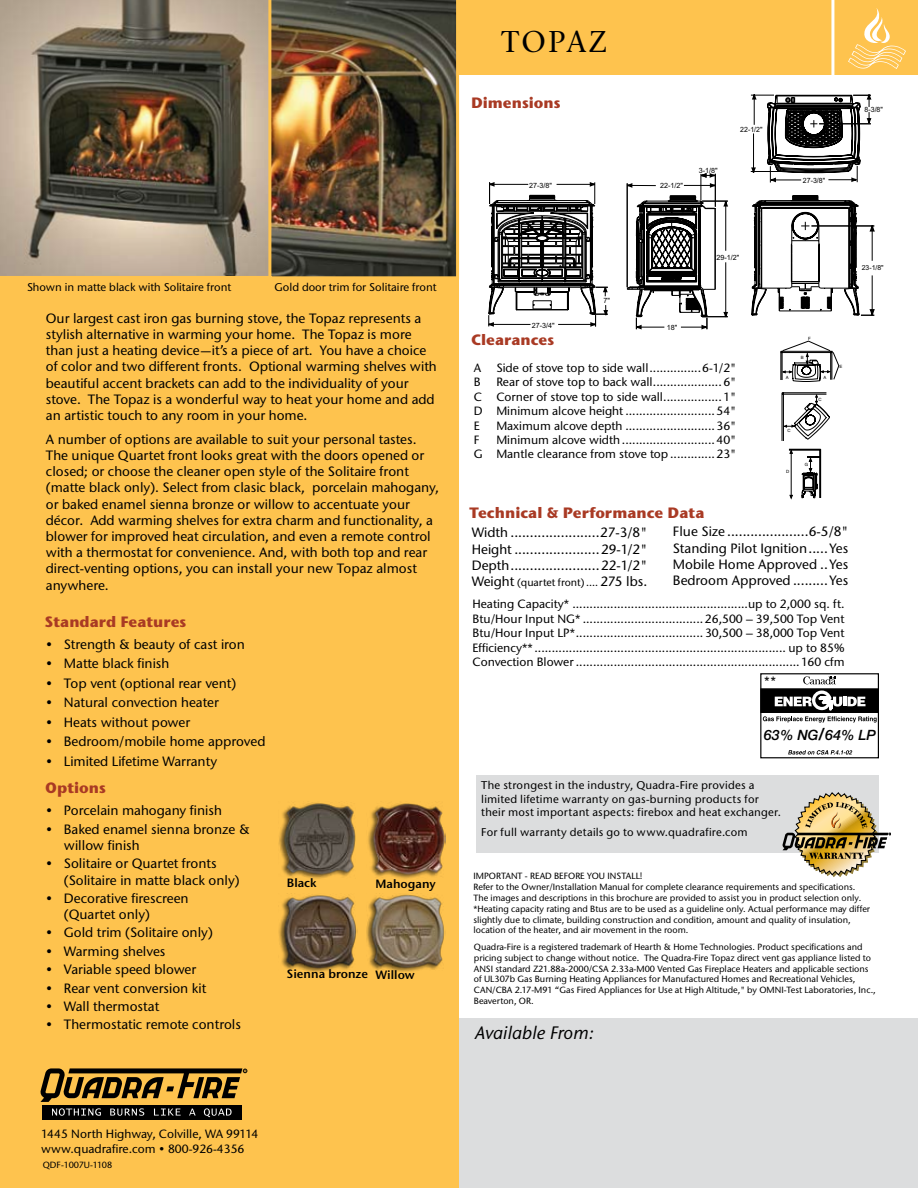
<style>
.page{position:relative;width:918px;height:1188px;background:#fff}
.page>*{position:absolute;margin:0;border:0;box-sizing:border-box;transform-origin:0 0}
.t1{font:30px "Stone Serif";color:#000}
.t2{font:italic 500 18px "Stone Sans ITC";color:#000}
.t3{font:700 15px "Stone Sans ITC";color:#a93a24}
.t4{font:italic 500 14.25px "Helvetica Neue";letter-spacing:.005em;color:#000}
.t5{font:500 13.5px/16.2px "Stone Sans ITC";color:#000}
.t6{font:500 12px/14.4px "Stone Sans ITC";color:#000;text-align:justify}
.t7{font:12px "Stone Sans ITC Semi";color:#000}
.t8{font:500 11.25px/13.5px "Stone Sans ITC";letter-spacing:.015em;color:#000}
.t9{font:500 10.5px "Stone Sans ITC";color:#000}
.t10{font:500 9px/10.8px "Stone Sans ITC";color:#000}
.t11{font:7.2px "Arial";color:#000}
.t12{font:6.9px "Arial";color:#000}
.t13{font:4.35px "Helvetica";color:#000}
.s1{font-size:13.5px}
.s2{font-size:16.65px}
</style>
<div class="page">
<div style="left:476px;top:775px;width:403px;height:77px;background:#dcddde"></div>
<div style="left:446px;top:1018px;width:472px;height:170px;background:#dcddde"></div>
<svg style="left:0;top:0;width:268px;height:278px;background:#847765"></svg>
<img style="left:268px;top:0;width:191px;height:279px">
<div style="left:0;top:278px;width:458px;height:910px;background:#fec34e"></div>
<div style="left:459px;top:0;width:459px;height:74px;background:#fec34e"></div>
<img style="left:783px;top:792px;width:108px;height:85px">
<hr style="left:831px;top:0;width:3px;height:79px;background:#fff">
<svg style="left:848px;top:8px;width:58px;height:61px"></svg>
<div style="left:42px;top:1105px;width:199px;height:15px;background:#000"></div>
<svg style="left:52px;top:1108px;width:49px;height:8px"></svg>
<svg style="left:110px;top:1108px;width:34px;height:8px"></svg>
<svg style="left:154px;top:1109px;width:27px;height:7px"></svg>
<svg style="left:189px;top:1109px;width:7px;height:7px"></svg>
<svg style="left:204px;top:1108px;width:28px;height:9px"></svg>
<svg style="left:40px;top:1068px;width:207px;height:34px"></svg>
<svg style="left:750px;top:94px;width:122px;height:89px"></svg>
<svg style="left:626px;top:173px;width:102px;height:157px"></svg>
<svg style="left:488px;top:182px;width:120px;height:145px"></svg>
<svg style="left:751px;top:195px;width:124px;height:121px"></svg>
<svg style="left:781px;top:341px;width:58px;height:159px"></svg>
<img style="left:278px;top:802px;width:78px;height:77px">
<img style="left:278px;top:895px;width:79px;height:77px">
<img style="left:368px;top:803px;width:78px;height:76px">
<img style="left:366px;top:894px;width:80px;height:78px">
<div style="left:760px;top:673px;width:119px;height:85px;border:1px solid #000"></div>
<svg style="left:803px;top:676px;width:33px;height:9px"></svg>
<div style="left:761px;top:689px;width:118px;height:24px;background:#000"></div>
<svg style="left:763px;top:691px;width:114px;height:32px"></svg>
<svg style="left:788px;top:750px;width:64px;height:5px"></svg>
<p class="t8" style="left:27px;top:280px;width:206px">Shown in matte black with Solitaire front</p>
<p class="t8" style="left:274px;top:280px;width:164px">Gold door trim for Solitaire front</p>
<p class="t5" style="left:46px;top:310px;width:392px">Our largest cast iron gas burning stove, the Topaz represents a stylish alternative in warming your home. The Topaz is more than just a heating device—it’s a piece of art. You have a choice of color and two different fronts. Optional warming shelves with beautiful accent brackets can add to the individuality of your stove. The Topaz is a wonderful way to heat your home and add an artistic touch to any room in your home.</p>
<p class="t5" style="left:46px;top:431px;width:395px">A number of options are available to suit your personal tastes.<br>The unique Quartet front looks great with the doors opened or closed; or choose the cleaner open style of the Solitaire front (matte black only). Select from clasic black, porcelain mahogany, or baked enamel sienna bronze or willow to accentuate your décor. Add warming shelves for extra charm and functionality, a blower for improved heat circulation, and even a remote control with a thermostat for convenience. And, with both top and rear direct-venting options, you can install your new Topaz almost anywhere.</p>
<p class="t3" style="left:45px;top:612px;width:143px">Standard Features</p>
<p class="t5" style="left:46px;top:636px;width:201px">• Strength &amp; beauty of cast iron</p>
<p class="t5" style="left:46px;top:656px;width:125px">• Matte black finish</p>
<p class="t5" style="left:46px;top:675px;width:192px">• Top vent (optional rear vent)</p>
<p class="t5" style="left:46px;top:694px;width:174px">• Natural convection heater</p>
<p class="t5" style="left:46px;top:714px;width:146px">• Heats without power</p>
<p class="t5" style="left:46px;top:733px;width:221px">• Bedroom/mobile home approved</p>
<p class="t5" style="left:46px;top:753px;width:173px">• Limited Lifetime Warranty</p>
<p class="t3" style="left:45px;top:778px;width:62px">Options</p>
<p class="t5" style="left:46px;top:803px;width:178px">• Porcelain mahogany finish</p>
<p class="t5" style="left:64px;top:821px;width:188px;text-indent:-18px">• Baked enamel sienna bronze &amp; willow finish</p>
<p class="t5" style="left:64px;top:855px;width:177px;text-indent:-18px">• Solitaire or Quartet fronts (Solitaire in matte black only)</p>
<p class="t5" style="left:64px;top:890px;width:126px;text-indent:-18px">• Decorative firescreen (Quartet only)</p>
<p class="t5" style="left:46px;top:925px;width:169px">• Gold trim (Solitaire only)</p>
<p class="t5" style="left:46px;top:943px;width:121px">• Warming shelves</p>
<p class="t5" style="left:46px;top:961px;width:152px">• Variable speed blower</p>
<p class="t5" style="left:46px;top:980px;width:162px">• Rear vent conversion kit</p>
<p class="t5" style="left:46px;top:998px;width:115px">• Wall thermostat</p>
<p class="t5" style="left:46px;top:1016px;width:197px">• Thermostatic remote controls</p>
<p class="t7" style="left:287px;top:875px;width:31px">Black</p>
<p class="t7" style="left:375px;top:876px;width:62px">Mahogany</p>
<p class="t7" style="left:287px;top:966px;width:83px">Sienna bronze</p>
<p class="t7" style="left:375px;top:967px;width:41px">Willow</p>
<h1 class="t1" style="left:501px;top:23px;width:22px">TOPAZ</h1>
<p class="t3" style="left:471px;top:93px;width:91px">Dimensions</p>
<p class="t11" style="left:529px;top:181px;width:24px">27-3/8"</p>
<p class="t11" style="left:660px;top:181px;width:24px">22-1/2"</p>
<p class="t11" style="left:699px;top:166px;width:20px">3-1/8"</p>
<p class="t11" style="left:740px;top:125px;width:24px">22-1/2"</p>
<p class="t11" style="left:803px;top:176px;width:24px">27-3/8"</p>
<p class="t11" style="left:865px;top:105px;width:20px">8-3/8"</p>
<p class="t11" style="left:532px;top:321px;width:24px">27-3/4"</p>
<p class="t3" style="left:471px;top:330px;width:85px">Clearances</p>
<p class="t11" style="left:604px;top:296px;width:8px">7"</p>
<p class="t11" style="left:667px;top:323px;width:12px">18"</p>
<p class="t11" style="left:717px;top:252px;width:24px">29-1/2"</p>
<p class="t6" style="left:474px;top:360px;width:9px">A</p>
<p class="t6" style="left:496px;top:360px;width:241px">Side of stove top to side wall...............6-1/2"</p>
<p class="t6" style="left:474px;top:375px;width:8px">B</p>
<p class="t6" style="left:474px;top:375px;width:264px;text-indent:22px">Rear of stove top to back wall....................6" C Corner of stove top to side wall.................1" D Minimum alcove height ..........................54" E</p>
<p class="t6" style="left:496px;top:418px;width:241px">Maximum alcove depth ..........................36"</p>
<p class="t6" style="left:474px;top:432px;width:264px;text-align:right">Minimum alcove width ...........................40"<br>G Mantle clearance from stove top.............23"</p>
<p class="t6" style="left:474px;top:432px;width:7px">F</p>
<p class="t3" style="left:470px;top:503px;width:237px">Technical &amp; Performance Data</p>
<p class="t13" style="left:786px;top:375px;width:4px">A</p>
<p class="t13" style="left:808px;top:336px;width:4px">F</p>
<p class="t13" style="left:801px;top:355px;width:4px">B</p>
<p class="t13" style="left:823px;top:374px;width:4px">A</p>
<p class="t13" style="left:818px;top:397px;width:5px">C</p>
<p class="t13" style="left:787px;top:428px;width:5px">C</p>
<p class="t13" style="left:786px;top:469px;width:5px">D</p>
<p class="t13" style="left:805px;top:462px;width:5px">G</p>
<p class="t13" style="left:839px;top:363px;width:4px">E</p>
<p class="t5" style="left:673px;top:524px;width:177px;text-align:justify">Flue Size .....................6-5/8" Standing Pilot Ignition.....Yes Mobile Home Approved ..Yes Bedroom Approved .........Yes</p>
<p class="t6" style="left:472px;top:597px;width:374px">Heating Capacity* ...................................................up to 2,000 sq. ft.<br>Btu/Hour Input NG* ................................... 26,500 – 39,500 Top Vent Btu/Hour Input LP*..................................... 30,500 – 38,000 Top Vent Efficiency** ......................................................................... up to 85% Convection Blower .................................................................160 cfm</p>
<p class="t5" style="left:472px;top:525px;width:177px;text-align:justify">Width .......................27-3/8" Height ......................29-1/2" Depth.......................22-1/2"</p>
<p class="t9" style="left:472px;top:576px;width:177px"><span class="s1">Weight</span> (quartet front) .... <span class="s1">275 lbs.</span></p>
<p class="t7" style="left:764px;top:673px;width:14px">**</p>
<p class="t12" style="left:862px;top:263px;width:23px">23-1/8"</p>
<p class="t4" style="left:764px;top:727px;width:114px">63% NG<span class="s2">/</span>64% LP</p>
<p class="t8" style="left:481px;top:779px;width:301px">The strongest in the industry, Quadra-Fire provides a limited lifetime warranty on gas-burning products for their most important aspects: firebox and heat exchanger.</p>
<p class="t8" style="left:481px;top:825px;width:268px">For full warranty details go to www.quadrafire.com</p>
<p class="t10" style="left:473px;top:871px;width:398px">IMPORTANT - READ BEFORE YOU INSTALL!<br>Refer to the Owner/Installation Manual for complete clearance requirements and specifications.<br>The images and descriptions in this brochure are provided to assist you in product selection only. *Heating capacity rating and Btus are to be used as a guideline only. Actual performance may differ slightly due to climate, building construction and condition, amount and quality of insulation, location of the heater, and air movement in the room.</p>
<p class="t10" style="left:474px;top:941px;width:404px">Quadra-Fire is a registered trademark of Hearth &amp; Home Technologies. Product specifications and pricing subject to change without notice. The Quadra-Fire Topaz direct vent gas appliance listed to ANSI standard Z21.88a-2000/CSA 2.33a-M00 Vented Gas Fireplace Heaters and applicable sections of UL307b Gas Burning Heating Appliances for Manufactured Homes and Recreational Vehicles, CAN/CBA 2.17-M91 “Gas Fired Appliances for Use at High Altitude," by OMNI-Test Laboratories, Inc., Beaverton, OR.</p>
<h2 class="t2" style="left:475px;top:1022px;width:120px">Available From:</h2>
<p class="t6" style="left:41px;top:1127px;width:218px">1445 North Highway, Colville, WA 99114 www.quadrafire.com • 800-926-4356</p>
<p class="t10" style="left:43px;top:1160px;width:71px">QDF-1007U-1108</p>
</div>
